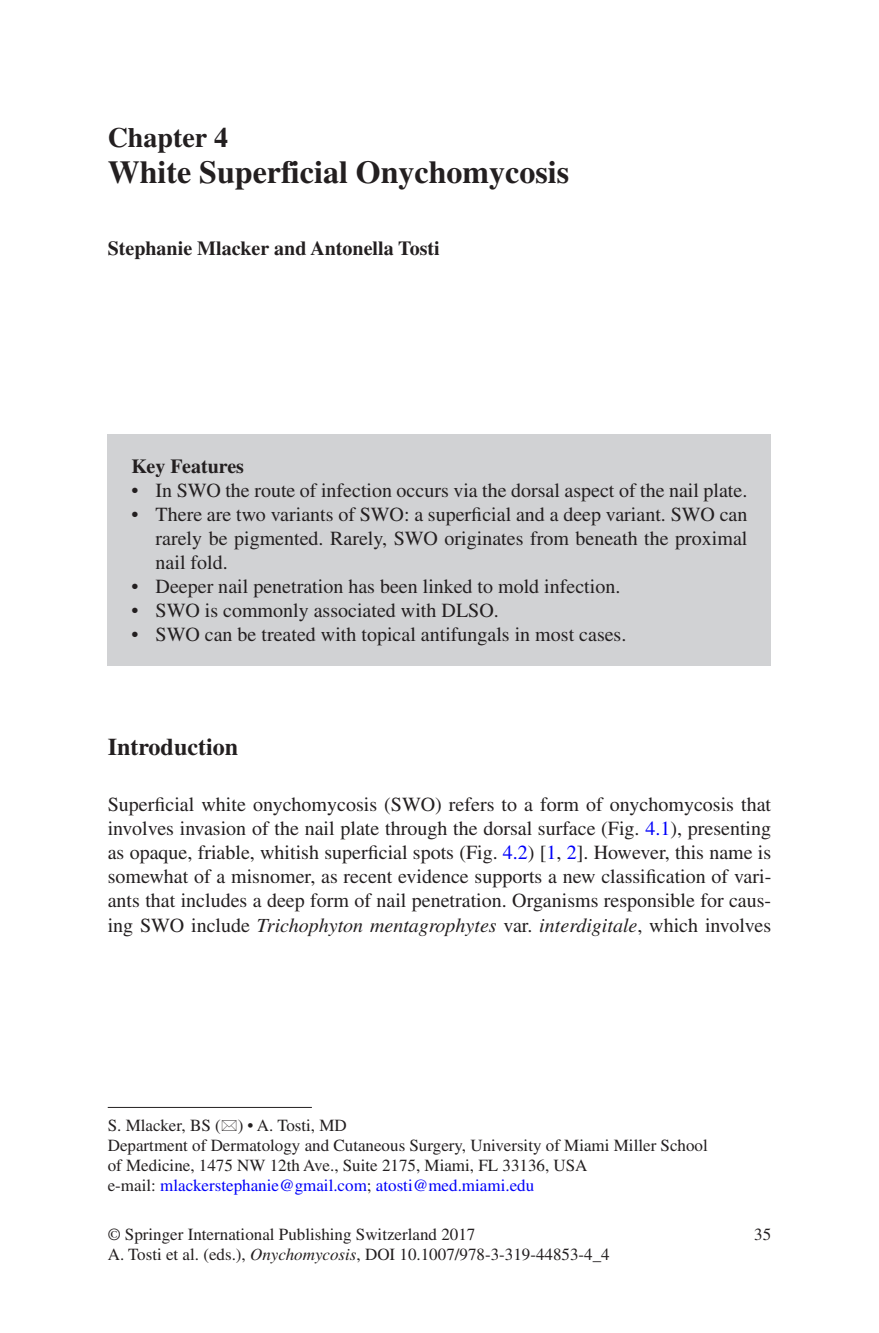
<style>
.page{position:relative;width:879px;height:1333px;background:#fff}
.page>*{position:absolute;margin:0;border:0;box-sizing:border-box;transform-origin:0 0}
.t1{font:700 32px "Glytgd Times LT Std";color:#231f20}
.t2{font:700 28px "Glytgd Times LT Std";color:#231f20}
.t3{font:700 24px "Glytgd Times LT Std";color:#231f20}
.t4{font:20px/24px "Jsphxm Times LT Std";color:#231f20;text-align:justify}
.t5{font:italic 20px "Qqkqfc Times LT Std";color:#231f20}
.t6{font:700 20px "Glytgd Times LT Std";color:#231f20}
.t7{font:17px/20px "Jsphxm Times LT Std";color:#231f20}
.t8{font:17px "Kvfshd Times LT Std";color:#231f20}
.s1{color:#0000fa}
.s2{font-family:"Jsphxm Times LT Std";font-style:normal}
.s3{font-family:"Fqkfdv Times LT Std";font-style:italic}
</style>
<div class="page">
<div style="left:108px;top:434px;width:663px;height:231px;background:#d1d2d4"></div>
<hr style="left:108px;top:1106px;width:204px;height:1px;background:#231f20">
<h2 class="t2" style="left:108px;top:121px;width:122px">Chapter 4</h2>
<h1 class="t1" style="left:108px;top:153px;width:463px">White Superficial Onychomycosis</h1>
<p class="t6" style="left:108px;top:236px;width:333px">Stephanie Mlacker and Antonella Tosti</p>
<p class="t6" style="left:132px;top:454px;width:114px">Key Features</p>
<p class="t4" style="left:132px;top:478px;width:617px">• In SWO the route of infection occurs via the dorsal aspect of the nail plate.</p>
<p class="t4" style="left:156px;top:502px;width:593px;text-indent:-24px">• There are two variants of SWO: a superficial and a deep variant. SWO can rarely be pigmented. Rarely, SWO originates from beneath the proximal nail fold.</p>
<p class="t4" style="left:132px;top:574px;width:490px">• Deeper nail penetration has been linked to mold infection.</p>
<p class="t4" style="left:132px;top:598px;width:369px">• SWO is commonly associated with DLSO.</p>
<p class="t4" style="left:132px;top:622px;width:496px">• SWO can be treated with topical antifungals in most cases.</p>
<p class="t3" style="left:108px;top:733px;width:132px">Introduction</p>
<p class="t4" style="left:108px;top:792px;width:665px">Superficial white onychomycosis (SWO) refers to a form of onychomycosis that involves invasion of the nail plate through the dorsal surface (Fig. <span class="s1">4.1</span>), presenting as opaque, friable, whitish superficial spots (Fig. <span class="s1">4.2</span>) [<span class="s1">1</span>, <span class="s1">2</span>]. However, this name is somewhat of a misnomer, as recent evidence supports a new classification of vari&shy;ants that includes a deep form of nail penetration. Organisms responsible for caus-</p>
<p class="t5" style="left:108px;top:913px;width:665px"><span class="s2">ing SWO include</span> Trichophyton mentagrophytes <span class="s2">var.</span> interdigitale<span class="s2">, which involves</span></p>
<p class="t7" style="left:108px;top:1115px;width:601px">S. Mlacker, BS ( ) • A. Tosti, MD<br>Department of Dermatology and Cutaneous Surgery, University of Miami Miller School of Medicine, 1475 NW 12th Ave., Suite 2175, Miami, FL 33136, USA<br>e-mail: <span class="s1">mlackerstephanie@gmail.com</span>; <span class="s1">atosti@med.miami.edu</span></p>
<p class="t8" style="left:108px;top:1224px;width:369px">© Springer International Publishing Switzerland 2017</p>
<p class="t7" style="left:754px;top:1223px;width:18px">35</p>
<p class="t8" style="left:108px;top:1244px;width:503px">A. Tosti et al. (eds.), <span class="s3">Onychomycosis</span>, DOI 10.1007/978-3-319-44853-4_4</p>
</div>
